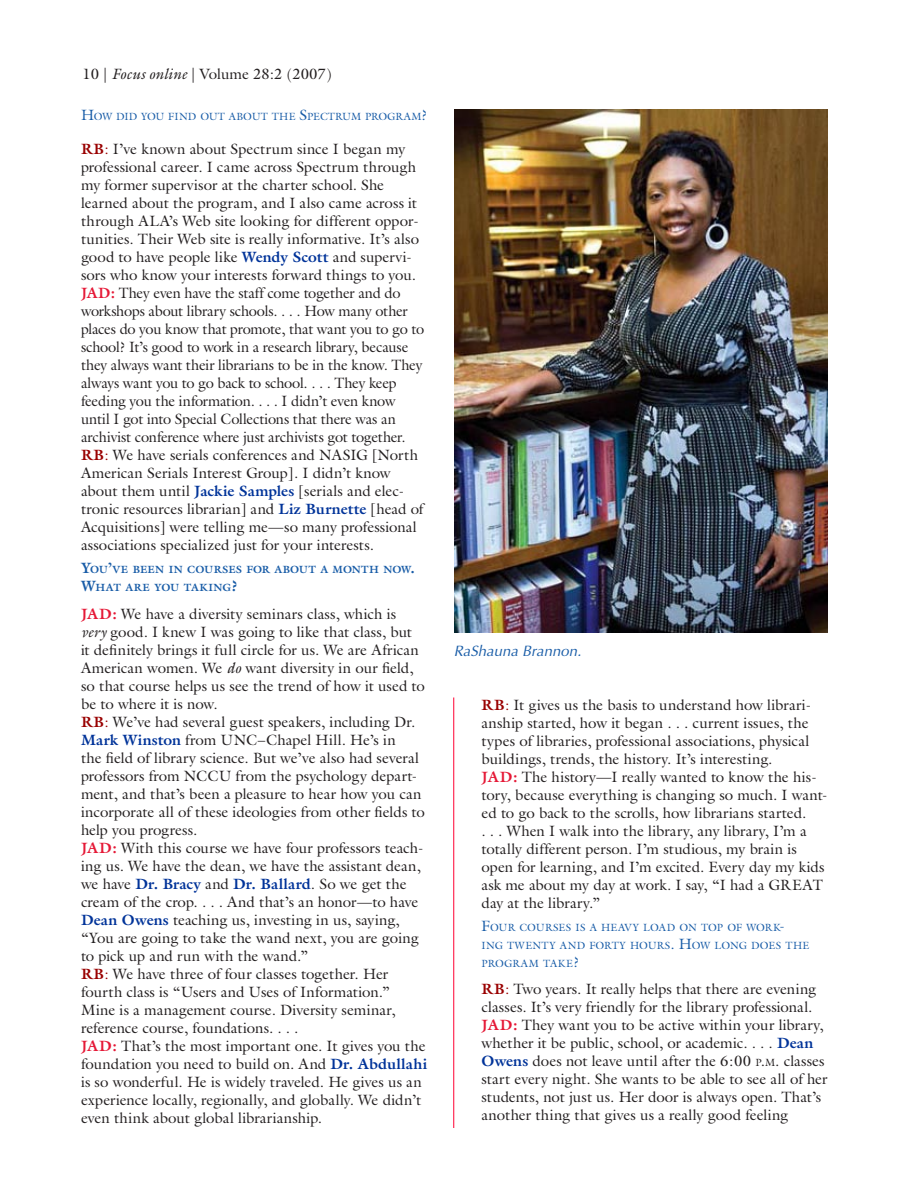
<style>
.page{position:relative;width:918px;height:1188px;background:#fff}
.page>*{position:absolute;margin:0;border:0;box-sizing:border-box;transform-origin:0 0}
.interviewee{font:15px/18px "Galliard";color:#231f20}
.intervieweelast_para{font:15px/18px "Galliard";letter-spacing:.005em;color:#231f20}
.t1{font:italic 15px "Optima";color:#185ca7}
.interviewer{font:10.5px/18px "Galliard";letter-spacing:.015em;color:#185ca7}
.interviewer-2{font:700 10.5px/18px "Galliard";letter-spacing:.015em;color:#185ca7}
.s1{font-style:italic}
.s2{font-size:15px}
.s3{font-weight:700;color:#900}
.s4{color:#900}
.s5{font-weight:700;color:#039}
.s6{font-weight:700;color:#e51836}
.s7{font-size:10.5px}
.s8{font-style:inherit}
</style>
<div class="page">
<hr style="left:453px;top:698px;width:1px;height:430px;background:#f03">
<img style="left:454px;top:110px;width:374px;height:522px">
<p class="interviewee" style="left:82px;top:65px;width:251px">10 | <span class="s1">Focus online</span> | Volume 28:2 (2007)</p>
<p class="interviewer" style="left:81px;top:107px;width:348px"><span class="s2">H</span>OW DID YOU FIND OUT AB OUT THE <span class="s2">S</span>PECTRUM PROGRAM <span class="s2">?</span></p>
<p class="interviewee" style="left:81px;top:140px;width:340px"><span class="s3">RB</span><span class="s4">:</span> I’ve known about Spectrum since I began my professional career. I came across Spectrum through my former supervisor at the charter school. She learned about the program, and I also came across it through ALA’s Web site looking for different oppor&shy;tunities. Their Web site is really informative. It’s also good to have people like <span class="s5">Wendy Scott</span> and supervi&shy;sors who know your interests forward things to you.</p>
<p class="interviewee" style="left:81px;top:284px;width:345px"><span class="s6">JAD:</span> They even have the staff come together and do workshops about library schools. . . . How many other places do you know that promote, that want you to go to school? It’s good to work in a research library, because they always want their librarians to be in the know. They always want you to go back to school. . . . They keep feeding you the information. . . . I didn’t even know until I got into Special Collections that there was an archivist conference where just archivists got together.</p>
<p class="intervieweelast_para" style="left:81px;top:446px;width:344px"><span class="s3">RB</span><span class="s4">:</span> We have serials conferences and NASIG [North American Serials Interest Group]. I didn’t know about them until <span class="s5">Jackie Samples</span> [serials and elec&shy;tronic resources librarian] and <span class="s5">Liz Burnette</span> [head of Acquisitions] were telling me—so many professional associations specialized just for your interests.</p>
<p class="interviewer-2" style="left:81px;top:560px;width:336px"><span class="s2">Y</span>OU<span class="s2">’</span>VE BEEN IN COURSES FOR ABOUT A MONTH NOW<span class="s2">.<br>W</span>HAT ARE YOU TAKING<span class="s2">?</span></p>
<p class="interviewee" style="left:81px;top:605px;width:345px"><span class="s6">JAD:</span> We have a diversity seminars class, which is <span class="s1">very</span> good. I knew I was going to like that class, but<br>it definitely brings it full circle for us. We are African American women. We <span class="s1">do</span> want diversity in our field, so that course helps us see the trend of how it used to be to where it is now.</p>
<p class="interviewee" style="left:81px;top:713px;width:345px"><span class="s3">RB</span><span class="s4">:</span> We’ve had several guest speakers, including Dr.<br><span class="s5">Mark Winston</span> from UNC–Chapel Hill. He’s in<br>the field of library science. But we’ve also had several professors from NCCU from the psychology depart&shy;ment, and that’s been a pleasure to hear how you can incorporate all of these ideologies from other fields to help you progress.</p>
<p class="interviewee" style="left:81px;top:839px;width:344px"><span class="s6">JAD:</span> With this course we have four professors teach&shy;ing us. We have the dean, we have the assistant dean, we have <span class="s5">Dr. Bracy</span> and <span class="s5">Dr. Ballard</span>. So we get the cream of the crop. . . . And that’s an honor—to have <span class="s5">Dean Owens</span> teaching us, investing in us, saying, “You are going to take the wand next, you are going to pick up and run with the wand.”</p>
<p class="interviewee" style="left:81px;top:965px;width:316px"><span class="s3">RB</span><span class="s4">:</span> We have three of four classes together. Her fourth class is “Users and Uses of Information.” Mine is a management course. Diversity seminar, reference course, foundations. . . .</p>
<p class="interviewee" style="left:81px;top:1037px;width:348px"><span class="s6">JAD:</span> That’s the most important one. It gives you the foundation you need to build on. And <span class="s5">Dr. Abdullahi </span>is so wonderful. He is widely traveled. He gives us an experience locally, regionally, and globally. We didn’t even think about global librarianship.</p>
<p class="t1" style="left:454px;top:642px;width:129px">RaShauna Brannon.</p>
<p class="interviewee" style="left:482px;top:696px;width:331px"><span class="s3">RB</span><span class="s4">:</span> It gives us the basis to understand how librari&shy;anship started, how it began . . . current issues, the types of libraries, professional associations, physical buildings, trends, the history. It’s interesting.</p>
<p class="intervieweelast_para" style="left:482px;top:768px;width:347px"><span class="s6">JAD:</span> The history—I really wanted to know the his&shy;tory, because everything is changing so much. I want&shy;ed to go back to the scrolls, how librarians started.<br>. . . When I walk into the library, any library, I’m a totally different person. I’m studious, my brain is open for learning, and I’m excited. Every day my kids ask me about my day at work. I say, “I had a GREAT day at the library.”</p>
<p class="interviewer" style="left:482px;top:918px;width:330px"><span class="s2">F</span>OUR COURSES IS A HEAVY LOAD ON TOP OF WORK<span class="s2">-<br></span>ING TWENTY AND FORTY HOURS<span class="s2">. H</span>OW LONG DOES THE<br>PROGRAM TAKE<span class="s2">?</span></p>
<p class="interviewee" style="left:482px;top:979px;width:336px"><span class="s3">RB</span><span class="s4">:</span> Two years. It really helps that there are evening classes. It’s very friendly for the library professional.</p>
<p class="intervieweelast_para" style="left:482px;top:1015px;width:348px"><span class="s6">JAD:</span> They want you to be active within your library, whether it be public, school, or academic. . . . <span class="s5">Dean Owens</span> does not leave until after the 6:00 <span class="s7">P</span><span class="s8">.</span><span class="s7">M</span>. classes start every night. She wants to be able to see all of her students, not just us. Her door is always open. That’s another thing that gives us a really good feeling</p>
</div>
